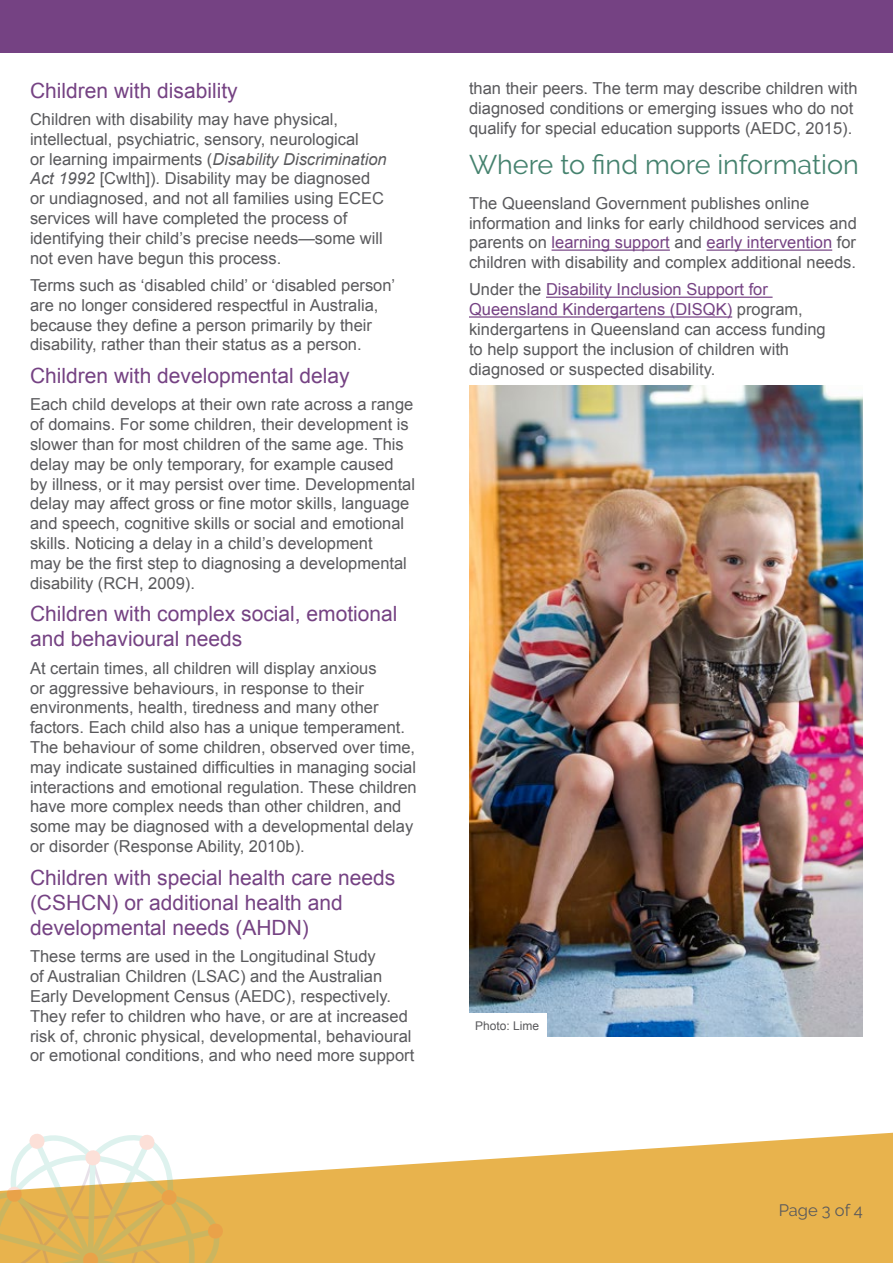
<style>
.page{position:relative;width:893px;height:1263px;background:#fff}
.page>*{position:absolute;margin:0;border:0;box-sizing:border-box;transform-origin:0 0}
.Heading_2{font:27px "Raleway";color:#45826e}
.Heading_3{font:21px/25.2px "Arial";color:#754283}
.Body{font:16.5px/19.8px "Arial";color:#59595c}
.t1{font:16.5px "Raleway";color:#59595c}
.t2{font:12px "Arial";color:#59595c}
.s1{font-style:italic}
.s2{color:#754283}
</style>
<div class="page">
<div style="left:0;top:0;width:893px;height:53px;background:#754283"></div>
<svg style="left:224px;top:1132px;width:669px;height:131px;fill:#e8b34d"></svg>
<svg style="left:0;top:1134px;width:224px;height:129px"></svg>
<hr style="left:552px;top:249px;width:118px;height:2px;background:#754283">
<hr style="left:707px;top:249px;width:125px;height:2px;background:#754283">
<hr style="left:546px;top:297px;width:227px;height:1px;background:#754283">
<hr style="left:469px;top:316px;width:263px;height:2px;background:#754283">
<img style="left:469px;top:385px;width:394px;height:651px">
<div style="left:467px;top:1013px;width:79px;height:24px;background:#fff"></div>
<h3 class="Heading_3" style="left:30px;top:78px;width:209px">Children with disability</h3>
<p class="Body" style="left:30px;top:109px;width:358px">Children with disability may have physical, intellectual, psychiatric, sensory, neurological<br>or learning impairments (<span class="s1">Disability Discrimination Act 1992</span> [Cwlth]). Disability may be diagnosed or undiagnosed, and not all families using ECEC services will have completed the process of identifying their child’s precise needs—some will not even have begun this process.</p>
<p class="Body" style="left:30px;top:275px;width:367px">Terms such as ‘disabled child’ or ‘disabled person’ are no longer considered respectful in Australia, because they define a person primarily by their disability, rather than their status as a person.</p>
<h3 class="Heading_3" style="left:30px;top:363px;width:321px">Children with developmental delay</h3>
<p class="Body" style="left:30px;top:395px;width:387px">Each child develops at their own rate across a range of domains. For some children, their development is slower than for most children of the same age. This delay may be only temporary, for example caused by illness, or it may persist over time. Developmental delay may affect gross or fine motor skills, language and speech, cognitive skills or social and emotional skills. Noticing a delay in a child’s development<br>may be the first step to diagnosing a developmental disability (RCH, 2009).</p>
<h3 class="Heading_3" style="left:30px;top:601px;width:369px">Children with complex social, emotional and behavioural needs</h3>
<p class="Body" style="left:30px;top:658px;width:388px">At certain times, all children will display anxious<br>or aggressive behaviours, in response to their environments, health, tiredness and many other factors. Each child also has a unique temperament.<br>The behaviour of some children, observed over time, may indicate sustained difficulties in managing social interactions and emotional regulation. These children have more complex needs than other children, and some may be diagnosed with a developmental delay or disorder (Response Ability, 2010b).</p>
<h3 class="Heading_3" style="left:30px;top:865px;width:367px">Children with special health care needs (CSHCN) or additional health and developmental needs (AHDN)</h3>
<p class="Body" style="left:30px;top:947px;width:386px">These terms are used in the Longitudinal Study<br>of Australian Children (LSAC) and the Australian Early Development Census (AEDC), respectively.<br>They refer to children who have, or are at increased risk of, chronic physical, developmental, behavioural or emotional conditions, and who need more support</p>
<p class="Body" style="left:469px;top:79px;width:390px">than their peers. The term may describe children with diagnosed conditions or emerging issues who do not qualify for special education supports (AEDC, 2015).</p>
<h2 class="Heading_2" style="left:469px;top:149px;width:391px">Where to find more information</h2>
<p class="Body" style="left:469px;top:193px;width:389px">The Queensland Government publishes online information and links for early childhood services and parents on <span class="s2">learning support</span> and <span class="s2">early intervention</span> for children with disability and complex additional needs.</p>
<p class="Body" style="left:469px;top:280px;width:358px">Under the <span class="s2">Disability Inclusion Support for Queensland Kindergartens (DISQK)</span> program, kindergartens in Queensland can access funding to help support the inclusion of children with diagnosed or suspected disability.</p>
<p class="t2" style="left:475px;top:1017px;width:66px">Photo: Lime</p>
<p class="t1" style="left:779px;top:1200px;width:86px">Page 3 of 4</p>
</div>
